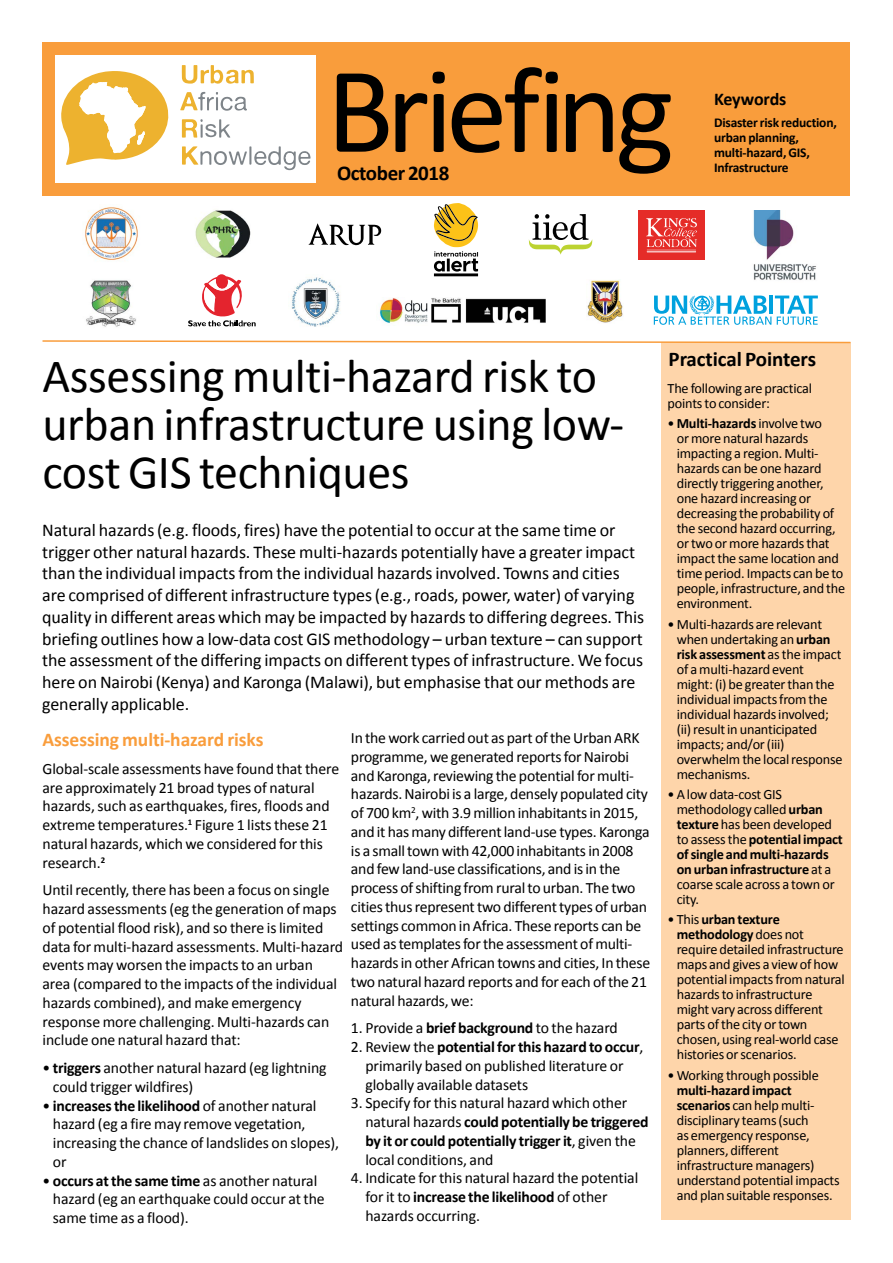
<style>
.page{position:relative;width:893px;height:1263px;background:#fff}
.page>*{position:absolute;margin:0;border:0;box-sizing:border-box;transform-origin:0 0}
.t1{font:123.6px "Calibri";letter-spacing:-.045em;color:#000}
.t2{font:48px/48px "Calibri";letter-spacing:-.01em;color:#000}
.t3{font:700 21px "Calibri";letter-spacing:-.015em;color:#000}
.t4{font:700 19.5px "Calibri";letter-spacing:-.005em;color:#f99d3c}
.t5{font:18px/21.8px "Calibri";letter-spacing:-.005em;color:#000}
.t6{font:700 18px "Calibri";letter-spacing:-.015em;color:#000}
.t7{font:15.75px/18.8px "Calibri";letter-spacing:-.01em;color:#000}
.t8{font:14.25px/15px "Calibri";letter-spacing:-.015em;color:#000}
.t9{font:700 13.5px/15px "Calibri";letter-spacing:-.015em;color:#000}
.s1{font-weight:700}
</style>
<div class="page">
<div style="left:43px;top:43px;width:807px;height:153px;background:#f99d3c"></div>
<div style="left:661px;top:342px;width:189px;height:878px;background:#fed5aa"></div>
<svg style="left:42px;top:340px;width:809px;height:4px"></svg>
<svg style="left:529px;top:214px;width:63px;height:41px"></svg>
<img style="left:195px;top:210px;width:56px;height:48px">
<img style="left:84px;top:207px;width:54px;height:53px">
<img style="left:291px;top:277px;width:50px;height:50px">
<img style="left:86px;top:280px;width:50px;height:47px">
<svg style="left:654px;top:296px;width:164px;height:29px"></svg>
<img style="left:587px;top:280px;width:36px;height:43px">
<img style="left:379px;top:298px;width:167px;height:25px">
<svg style="left:434px;top:203px;width:44px;height:73px"></svg>
<svg style="left:188px;top:274px;width:68px;height:53px"></svg>
<div style="left:638px;top:210px;width:67px;height:50px;background:#e52c28"></div>
<svg style="left:646px;top:218px;width:51px;height:34px"></svg>
<svg style="left:309px;top:223px;width:72px;height:23px"></svg>
<div style="left:55px;top:55px;width:261px;height:127px;background:#fff"></div>
<svg style="left:61px;top:71px;width:108px;height:94px"></svg>
<svg style="left:182px;top:119px;width:48px;height:19px"></svg>
<svg style="left:182px;top:65px;width:72px;height:19px"></svg>
<svg style="left:180px;top:92px;width:67px;height:19px"></svg>
<svg style="left:182px;top:146px;width:129px;height:24px"></svg>
<img style="left:753px;top:210px;width:63px;height:70px">
<h1 class="t1" style="left:326px;top:34px;width:349px">Briefing</h1>
<h3 class="t3" style="left:337px;top:159px;width:114px">October 2018</h3>
<p class="t6" style="left:714px;top:88px;width:74px">Keywords</p>
<p class="t9" style="left:714px;top:115px;width:124px">Disaster risk reduction, urban planning, multi-hazard, GIS,<br>Infrastructure</p>
<h2 class="t2" style="left:42px;top:350px;width:583px">Assessing multi-hazard risk to urban infrastructure using low&shy;cost GIS techniques</h2>
<p class="t5" style="left:42px;top:518px;width:603px">Natural hazards (e.g. floods, fires) have the potential to occur at the same time or trigger other natural hazards. These multi-hazards potentially have a greater impact than the individual impacts from the individual hazards involved. Towns and cities are comprised of different infrastructure types (e.g., roads, power, water) of varying quality in different areas which may be impacted by hazards to differing degrees. This briefing outlines how a low-data cost GIS methodology – urban texture – can support the assessment of the differing impacts on different types of infrastructure. We focus here on Nairobi (Kenya) and Karonga (Malawi), but emphasise that our methods are generally applicable.</p>
<p class="t4" style="left:43px;top:727px;width:222px">Assessing multi-hazard risks</p>
<p class="t7" style="left:43px;top:758px;width:298px">Global-scale assessments have found that there are approximately 21 broad types of natural hazards, such as earthquakes, fires, floods and extreme temperatures.<sup>1</sup> Figure 1 lists these 21 natural hazards, which we considered for this research.<sup>2</sup></p>
<p class="t7" style="left:43px;top:880px;width:302px">Until recently, there has been a focus on single hazard assessments (eg the generation of maps of potential flood risk), and so there is limited data for multi-hazard assessments. Multi-hazard events may worsen the impacts to an urban area (compared to the impacts of the individual hazards combined), and make emergency response more challenging. Multi-hazards can include one natural hazard that:</p>
<p class="t7" style="left:53px;top:1058px;width:275px;text-indent:-10px">• <span class="s1">triggers</span> another natural hazard (eg lightning could trigger wildfires)</p>
<p class="t7" style="left:53px;top:1095px;width:288px;text-indent:-10px">• <span class="s1">increases the likelihood</span> of another natural hazard (eg a fire may remove vegetation, increasing the chance of landslides on slopes), or</p>
<p class="t7" style="left:53px;top:1170px;width:273px;text-indent:-10px">• <span class="s1">occurs at the same time</span> as another natural hazard (eg an earthquake could occur at the same time as a flood).</p>
<p class="t7" style="left:351px;top:728px;width:301px">In the work carried out as part of the Urban ARK programme, we generated reports for Nairobi and Karonga, reviewing the potential for multi&shy;hazards. Nairobi is a large, densely populated city of 700 km<sup>2</sup>, with 3.9 million inhabitants in 2015, and it has many different land-use types. Karonga is a small town with 42,000 inhabitants in 2008 and few land-use classifications, and is in the process of shifting from rural to urban. The two cities thus represent two different types of urban settings common in Africa. These reports can be used as templates for the assessment of multi&shy;hazards in other African towns and cities, In these two natural hazard reports and for each of the 21 natural hazards, we:</p>
<p class="t7" style="left:351px;top:1018px;width:268px">1. Provide a <span class="s1">brief background</span> to the hazard</p>
<p class="t7" style="left:365px;top:1037px;width:280px;text-indent:-14px">2. Review the <span class="s1">potential for this hazard to occur</span>, primarily based on published literature or globally available datasets</p>
<p class="t7" style="left:365px;top:1093px;width:285px;text-indent:-14px">3. Specify for this natural hazard which other natural hazards <span class="s1">could potentially be triggered by it or could potentially trigger it</span>, given the local conditions, and</p>
<p class="t7" style="left:365px;top:1168px;width:274px;text-indent:-14px">4. Indicate for this natural hazard the potential for it to <span class="s1">increase the likelihood</span> of other hazards occurring.</p>
<h3 class="t3" style="left:669px;top:346px;width:149px">Practical Pointers</h3>
<p class="t8" style="left:668px;top:380px;width:146px">The following are practical points to consider:</p>
<p class="t8" style="left:677px;top:415px;width:170px;text-indent:-9px">• <span class="s1">Multi-hazards</span> involve two<br>or more natural hazards impacting a region. Multi&shy;hazards can be one hazard directly triggering another, one hazard increasing or decreasing the probability of the second hazard occurring, or two or more hazards that impact the same location and time period. Impacts can be to people, infrastructure, and the environment.</p>
<p class="t8" style="left:677px;top:616px;width:167px;text-indent:-9px">• Multi-hazards are relevant when undertaking an <span class="s1">urban risk assessment</span> as the impact of a multi-hazard event might: (i) be greater than the individual impacts from the individual hazards involved; (ii) result in unanticipated impacts; and/or (iii) overwhelm the local response mechanisms.</p>
<p class="t8" style="left:677px;top:786px;width:168px;text-indent:-9px">• A low data-cost GIS methodology called <span class="s1">urban texture</span> has been developed to assess the <span class="s1">potential impact of single and multi-hazards on urban infrastructure</span> at a coarse scale across a town or city.</p>
<p class="t8" style="left:677px;top:911px;width:170px;text-indent:-9px">• This <span class="s1">urban texture methodology</span> does not require detailed infrastructure maps and gives a view of how potential impacts from natural hazards to infrastructure might vary across different parts of the city or town chosen, using real-world case histories or scenarios.</p>
<p class="t8" style="left:668px;top:1067px;width:153px">• Working through possible</p>
<p class="t8" style="left:677px;top:1082px;width:164px"><span class="s1">multi-hazard impact scenarios</span> can help multi&shy;disciplinary teams (such<br>as emergency response, planners, different infrastructure managers) understand potential impacts and plan suitable responses.</p>
</div>
